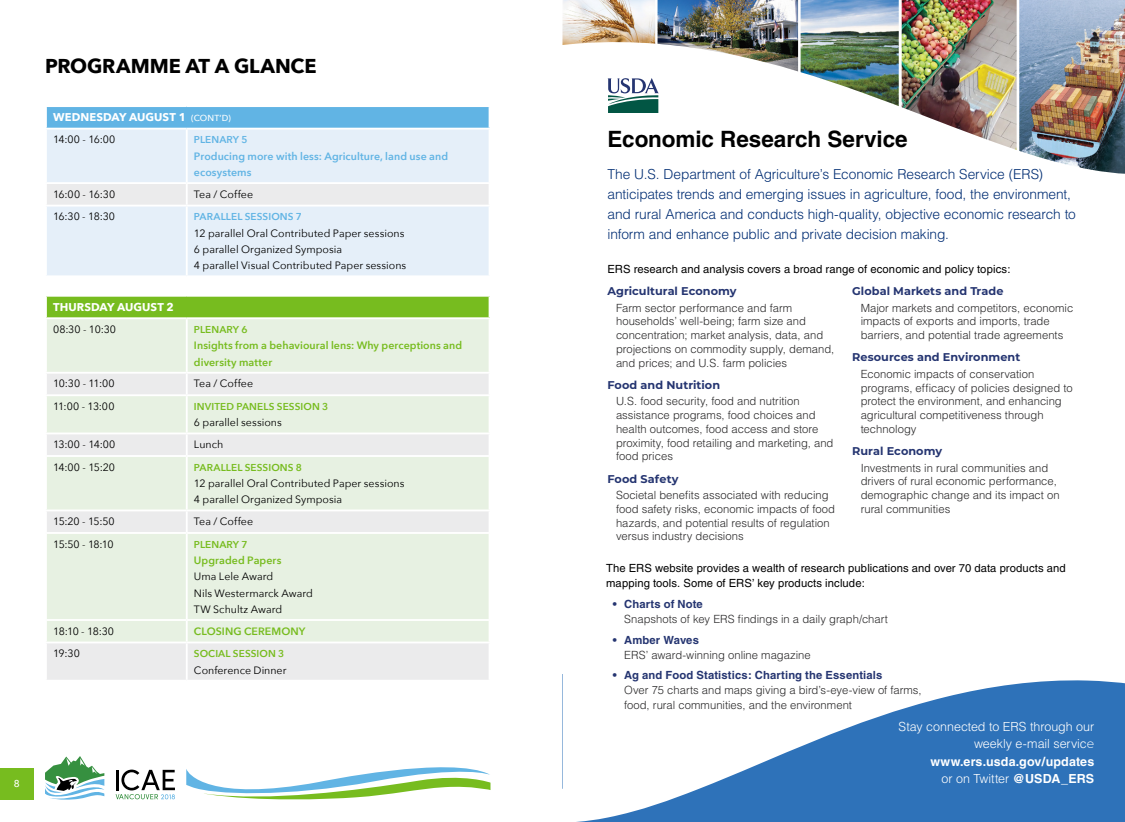
<style>
.page{position:relative;width:1125px;height:822px;background:#fff}
.page>*{position:absolute;margin:0;border:0;box-sizing:border-box;transform-origin:0 0}
.t1{font:700 22.5px "Helvetica";letter-spacing:-.005em;color:#000}
.t2{font:700 20px "Avenir Next";letter-spacing:-.005em;color:#000}
.t3{font:300 13.75px/20px "Helvetica";letter-spacing:-.01em;color:#002d73}
.t4{font:300 12.5px/17.5px "Helvetica";color:#fff;text-align:right}
.t5{font:300 11.25px/13.8px "Helvetica";color:#292829}
.t6{font:11.25px/15px "Helvetica";letter-spacing:.01em;color:#000}
.t7{font:700 11.25px "Montserrat";letter-spacing:.005em;color:#253571}
.t8{font:700 11.25px "Helvetica";letter-spacing:.01em;color:#253571}
.t9{font:700 11.25px "Avenir Next";letter-spacing:.005em;color:#fff}
.t10{font:10.62px/16.2px "Avenir Next";color:#000}
.t11{font:600 10.62px/16.2px "Avenir Next";letter-spacing:.01em;color:#77bc1f}
.t12{font:600 10.62px/16.2px "Avenir Next";letter-spacing:.01em;color:#61b4e4}
.t13{font:600 10px "Avenir Next";letter-spacing:.01em;color:#77bc1f}
.t14{font:600 10px "Avenir Next";letter-spacing:.01em;color:#61b4e4}
.t15{font:500 10px "Avenir Next";color:#fff}
.s1{font-weight:500;font-size:8.75px}
.s2{font-family:"Montserrat"}
.s3{font-weight:700}
</style>
<div class="page">
<svg style="left:45px;top:756px;width:59px;height:43px"></svg>
<div style="left:0;top:767px;width:34px;height:32px;background:#77bc1f"></div>
<svg style="left:116px;top:769px;width:59px;height:30px"></svg>
<svg style="left:186px;top:767px;width:305px;height:33px"></svg>
<div style="left:46px;top:106px;width:444px;height:23px;background:#61b4e4"></div>
<div style="left:47px;top:129px;width:442px;height:146px;background:#e5eff9"></div>
<hr style="left:45px;top:182px;width:142px;height:2px;background:#fff">
<hr style="left:45px;top:204px;width:142px;height:2px;background:#fff">
<hr style="left:45px;top:105px;width:142px;height:2px;background:#fff">
<hr style="left:45px;top:107px;width:2px;height:21px;background:#fff">
<hr style="left:187px;top:105px;width:303px;height:2px;background:#fff">
<svg style="left:489px;top:107px;width:1px;height:21px"></svg>
<hr style="left:45px;top:128px;width:142px;height:1px;background:#fff">
<hr style="left:187px;top:128px;width:303px;height:1px;background:#fff">
<hr style="left:186px;top:129px;width:2px;height:53px;background:#fff">
<hr style="left:187px;top:182px;width:303px;height:2px;background:#fff">
<div style="left:47px;top:184px;width:442px;height:21px;background:#ebebec"></div>
<hr style="left:187px;top:204px;width:303px;height:2px;background:#fff">
<hr style="left:186px;top:206px;width:2px;height:69px;background:#fff">
<div style="left:46px;top:295px;width:444px;height:23px;background:#77bc1f"></div>
<div style="left:47px;top:319px;width:442px;height:52px;background:#e7f1e2"></div>
<svg style="left:47px;top:374px;width:442px;height:305px;background:#e8efe5"></svg>
<hr style="left:45px;top:432px;width:142px;height:2px;background:#fff">
<hr style="left:45px;top:455px;width:142px;height:2px;background:#fff">
<hr style="left:187px;top:432px;width:303px;height:2px;background:#fff">
<hr style="left:186px;top:434px;width:2px;height:21px;background:#fff">
<hr style="left:187px;top:455px;width:303px;height:2px;background:#fff">
<hr style="left:45px;top:394px;width:142px;height:2px;background:#fff">
<hr style="left:186px;top:373px;width:2px;height:21px;background:#fff">
<hr style="left:187px;top:394px;width:303px;height:2px;background:#fff">
<hr style="left:45px;top:295px;width:142px;height:1px;background:#fff">
<hr style="left:45px;top:296px;width:2px;height:21px;background:#fff">
<hr style="left:187px;top:295px;width:303px;height:1px;background:#fff">
<svg style="left:489px;top:296px;width:1px;height:21px"></svg>
<hr style="left:45px;top:317px;width:142px;height:2px;background:#fff">
<hr style="left:187px;top:317px;width:303px;height:2px;background:#fff">
<hr style="left:186px;top:319px;width:2px;height:52px;background:#fff">
<hr style="left:186px;top:396px;width:2px;height:36px;background:#fff">
<hr style="left:186px;top:457px;width:2px;height:52px;background:#fff">
<hr style="left:186px;top:533px;width:2px;height:85px;background:#fff">
<hr style="left:45px;top:618px;width:142px;height:2px;background:#fff">
<hr style="left:187px;top:618px;width:303px;height:2px;background:#fff">
<hr style="left:186px;top:620px;width:2px;height:21px;background:#fff">
<hr style="left:45px;top:641px;width:142px;height:2px;background:#fff">
<hr style="left:187px;top:641px;width:303px;height:2px;background:#fff">
<hr style="left:186px;top:643px;width:2px;height:36px;background:#fff">
<hr style="left:45px;top:509px;width:142px;height:2px;background:#fff">
<hr style="left:45px;top:532px;width:142px;height:1px;background:#fff">
<hr style="left:187px;top:509px;width:303px;height:2px;background:#fff">
<hr style="left:186px;top:511px;width:2px;height:21px;background:#fff">
<hr style="left:187px;top:532px;width:303px;height:1px;background:#fff">
<div style="left:586px;top:680px;width:539px;height:141px;background:#2e72b9"></div>
<svg style="left:562px;top:674px;width:462px;height:133px"></svg>
<img style="left:562px;top:0;width:93px;height:40px">
<img style="left:1019px;top:0;width:106px;height:40px">
<img style="left:658px;top:0;width:140px;height:40px">
<img style="left:902px;top:0;width:115px;height:40px">
<img style="left:801px;top:0;width:98px;height:40px">
<img style="left:562px;top:40px;width:563px;height:134px">
<svg style="left:608px;top:78px;width:51px;height:34px"></svg>
<h2 class="t2" style="left:45px;top:48px;width:273px">PROGRAMME AT A GLANCE</h2>
<p class="t9" style="left:53px;top:107px;width:179px">WEDNESDAY AUGUST 1 <span class="s1">(CONT’D)</span></p>
<p class="t10" style="left:53px;top:131px;width:64px">14:00 - 16:00</p>
<p class="t14" style="left:194px;top:131px;width:55px">PLENARY 5</p>
<p class="t12" style="left:194px;top:147px;width:256px">Producing more with less: Agriculture, land use and ecosystems</p>
<p class="t10" style="left:53px;top:185px;width:64px">16:00 - 16:30</p>
<p class="t10" style="left:194px;top:185px;width:61px">Tea / Coffee</p>
<p class="t10" style="left:53px;top:208px;width:63px">16:30 - 18:30</p>
<p class="t14" style="left:194px;top:208px;width:110px">PARALLEL SESSIONS 7</p>
<p class="t10" style="left:194px;top:224px;width:214px">12 parallel Oral Contributed Paper sessions<br>6 parallel Organized Symposia<br>4 parallel Visual Contributed Paper sessions</p>
<p class="t9" style="left:53px;top:297px;width:122px">THURSDAY AUGUST 2</p>
<p class="t10" style="left:53px;top:320px;width:64px">08:30 - 10:30</p>
<p class="t13" style="left:194px;top:321px;width:55px">PLENARY 6</p>
<p class="t11" style="left:194px;top:337px;width:270px">Insights from a behavioural lens: Why perceptions and diversity matter</p>
<p class="t10" style="left:53px;top:375px;width:63px">10:30 - 11:00</p>
<p class="t10" style="left:194px;top:375px;width:61px">Tea / Coffee</p>
<p class="t10" style="left:53px;top:397px;width:63px">11:00 - 13:00</p>
<p class="t13" style="left:194px;top:398px;width:136px">INVITED PANELS SESSION 3</p>
<p class="t10" style="left:194px;top:414px;width:89px">6 parallel sessions</p>
<p class="t10" style="left:53px;top:436px;width:64px">13:00 - 14:00</p>
<p class="t10" style="left:194px;top:436px;width:31px">Lunch</p>
<p class="t10" style="left:53px;top:458px;width:63px">14:00 - 15:20</p>
<p class="t13" style="left:194px;top:458px;width:110px">PARALLEL SESSIONS 8</p>
<p class="t10" style="left:194px;top:474px;width:212px">12 parallel Oral Contributed Paper sessions<br>4 parallel Organized Symposia</p>
<p class="t10" style="left:53px;top:512px;width:63px">15:20 - 15:50</p>
<p class="t10" style="left:194px;top:512px;width:61px">Tea / Coffee</p>
<p class="t10" style="left:53px;top:535px;width:62px">15:50 - 18:10</p>
<p class="t13" style="left:194px;top:535px;width:55px">PLENARY 7</p>
<p class="t11" style="left:194px;top:551px;width:89px">Upgraded Papers</p>
<p class="t10" style="left:194px;top:567px;width:121px">Uma Lele Award<br>Nils Westermarck Award<br>TW Schultz Award</p>
<p class="t10" style="left:53px;top:622px;width:62px">18:10 - 18:30</p>
<p class="t11" style="left:194px;top:622px;width:113px">CLOSING CEREMONY</p>
<p class="t10" style="left:53px;top:644px;width:28px">19:30</p>
<p class="t13" style="left:194px;top:645px;width:92px">SOCIAL SESSION 3</p>
<p class="t10" style="left:194px;top:661px;width:94px">Conference Dinner</p>
<p class="t15" style="left:14px;top:775px;width:7px">8</p>
<h1 class="t1" style="left:608px;top:126px;width:302px">Economic Research Service</h1>
<p class="t3" style="left:608px;top:164px;width:470px">The U.S. Department of Agriculture’s Economic Research Service (ERS) anticipates trends and emerging issues in agriculture, food, the environment, and rural America and conducts high-quality, objective economic research to inform and enhance public and private decision making.</p>
<p class="t6" style="left:608px;top:261px;width:405px">ERS research and analysis covers a broad range of economic and policy topics:</p>
<p class="t7" style="left:608px;top:283px;width:131px">Agricultural Economy</p>
<p class="t5" style="left:616px;top:300px;width:220px">Farm sector performance and farm households’ well-being; farm size and concentration; market analysis, data, and projections on commodity supply, demand, and prices; and U.S. farm policies</p>
<p class="t7" style="left:608px;top:376px;width:114px">Food and Nutrition</p>
<p class="t5" style="left:616px;top:394px;width:219px">U.S. food security, food and nutrition assistance programs, food choices and health outcomes, food access and store proximity, food retailing and marketing, and food prices</p>
<p class="t7" style="left:608px;top:470px;width:73px">Food Safety</p>
<p class="t5" style="left:616px;top:488px;width:221px">Societal benefits associated with reducing food safety risks, economic impacts of food hazards, and potential results of regulation versus industry decisions</p>
<p class="t7" style="left:852px;top:283px;width:153px">Global Markets and Trade</p>
<p class="t5" style="left:861px;top:300px;width:214px">Major markets and competitors, economic impacts of exports and imports, trade barriers, and potential trade agreements</p>
<p class="t7" style="left:852px;top:349px;width:170px">Resources and Environment</p>
<p class="t5" style="left:861px;top:366px;width:214px">Economic impacts of conservation programs, efficacy of policies designed to protect the environment, and enhancing agricultural competitiveness through technology</p>
<p class="t7" style="left:852px;top:443px;width:91px">Rural Economy</p>
<p class="t5" style="left:861px;top:460px;width:200px">Investments in rural communities and drivers of rural economic performance, demographic change and its impact on rural communities</p>
<p class="t6" style="left:606px;top:560px;width:461px">The ERS website provides a wealth of research publications and over 70 data products and mapping tools. Some of ERS’ key products include:</p>
<p class="t8" style="left:613px;top:597px;width:92px">• Charts of Note</p>
<p class="t5" style="left:624px;top:611px;width:265px">Snapshots of key ERS findings in a daily graph/chart</p>
<p class="t8" style="left:613px;top:632px;width:88px">• Amber Waves</p>
<p class="t5" style="left:624px;top:647px;width:188px">ERS’ award-winning online magazine</p>
<p class="t8" style="left:613px;top:668px;width:271px">• Ag and Food Statistics: Charting the Essentials</p>
<p class="t5" style="left:624px;top:682px;width:299px;line-height:15px">Over 75 charts and maps giving a bird’s-eye-view of farms, food, rural communities, and the environment</p>
<p class="t4" style="left:899px;top:716px;width:197px">Stay connected to ERS through our weekly e-mail servic<span class="s2">e </span><span class="s3">www.ers.usda.gov/updates<br></span>or on Twitter <span class="s3">@USDA_ERS</span></p>
</div>
